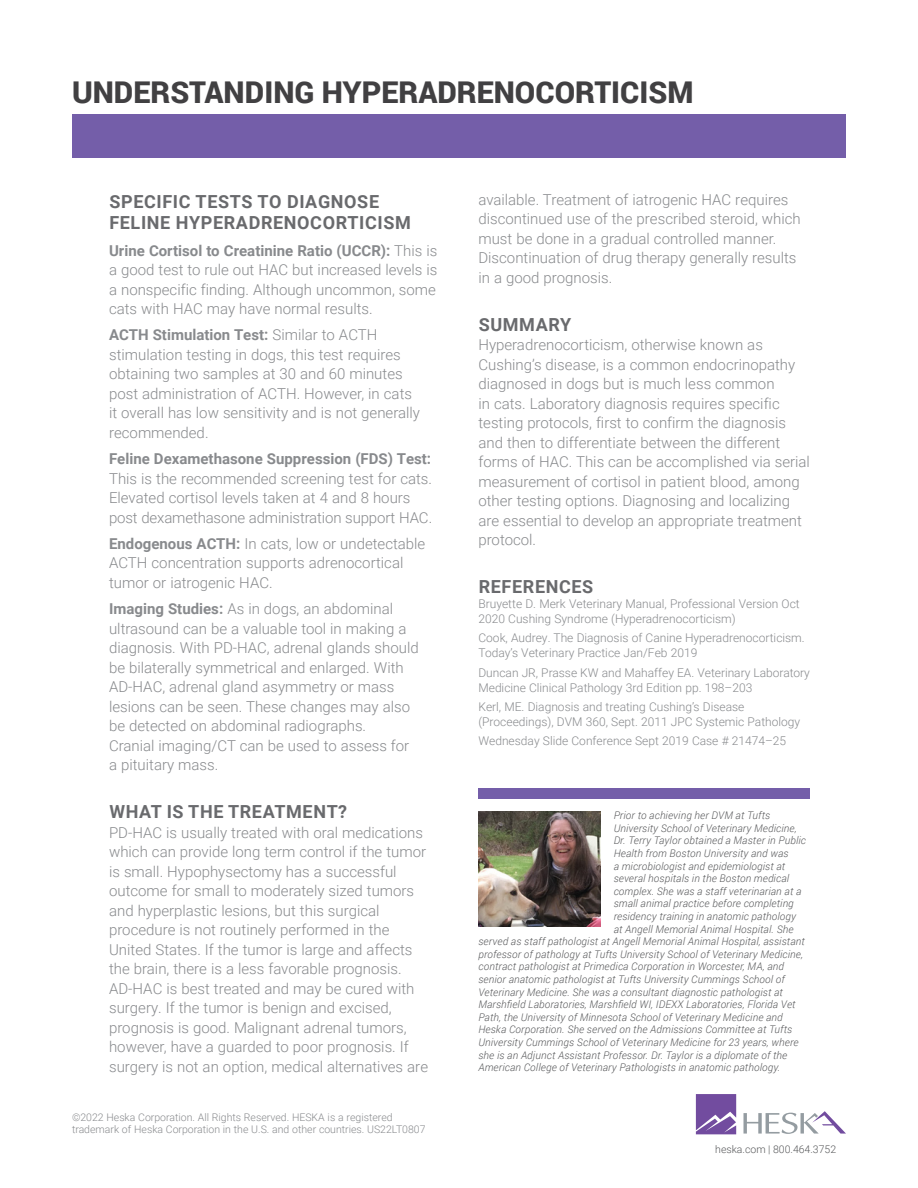
<style>
.page{position:relative;width:918px;height:1188px;background:#fff}
.page>*{position:absolute;margin:0;border:0;box-sizing:border-box;transform-origin:0 0}
.t1{font:900 30px "Roboto";color:#414042}
.t2{font:700 18px/21.6px "Roboto";letter-spacing:.035em;color:#696a6d}
.t3{font:300 15px/19.5px "Roboto";color:#888a8d}
.t4{font:700 15px "Roboto";color:#888a8d}
.t5{font:300 12px/15px "Roboto";color:#888a8d}
.t6{font:italic 300 10.5px "Roboto";letter-spacing:.015em;color:#58595b}
.t7{font:300 10.5px/12px "Roboto";color:#888a8d}
.t8{font:300 10.5px "Roboto";color:#58595b}
.s1{font-weight:700}
</style>
<div class="page">
<div style="left:478px;top:788px;width:332px;height:11px;background:#745ea9"></div>
<div style="left:72px;top:115px;width:774px;height:43px;background:#745ea9"></div>
<svg style="left:696px;top:1094px;width:150px;height:40px"></svg>
<img style="left:478px;top:811px;width:122px;height:116px">
<h1 class="t1" style="left:72px;top:72px;width:623px">UNDERSTANDING HYPERADRENOCORTICISM</h1>
<p class="t2" style="left:109px;top:190px;width:303px">SPECIFIC TESTS TO DIAGNOSE<br>FELINE HYPERADRENOCORTICISM</p>
<p class="t3" style="left:109px;top:240px;width:330px;text-align:justify"><span class="s1">Urine Cortisol to Creatinine Ratio (UCCR):</span> This is a good test to rule out HAC but increased levels is a nonspecific finding. Although uncommon, some cats with HAC may have normal results.</p>
<p class="t3" style="left:109px;top:325px;width:312px"><span class="s1">ACTH Stimulation Test:</span> Similar to ACTH stimulation testing in dogs, this test requires obtaining two samples at 30 and 60 minutes post administration of ACTH. However, in cats it overall has low sensitivity and is not generally recommended.</p>
<p class="t4" style="left:109px;top:448px;width:324px">Feline Dexamethasone Suppression (FDS) Test:</p>
<p class="t3" style="left:109px;top:468px;width:325px">This is the recommended screening test for cats.<br>Elevated cortisol levels taken at 4 and 8 hours post dexamethasone administration support HAC.</p>
<p class="t3" style="left:109px;top:533px;width:318px"><span class="s1">Endogenous ACTH:</span> In cats, low or undetectable<br>ACTH concentration supports adrenocortical tumor or iatrogenic HAC.</p>
<p class="t3" style="left:109px;top:599px;width:311px"><span class="s1">Imaging Studies:</span> As in dogs, an abdominal ultrasound can be a valuable tool in making a diagnosis. With PD-HAC, adrenal glands should be bilaterally symmetrical and enlarged. With AD-HAC, adrenal gland asymmetry or mass lesions can be seen. These changes may also be detected on abdominal radiographs.<br>Cranial imaging/CT can be used to assess for a pituitary mass.</p>
<p class="t2" style="left:109px;top:800px;width:239px">WHAT IS THE TREATMENT?</p>
<p class="t3" style="left:109px;top:822px;width:321px">PD-HAC is usually treated with oral medications which can provide long term control if the tumor is small. Hypophysectomy has a successful outcome for small to moderately sized tumors and hyperplastic lesions, but this surgical procedure is not routinely performed in the United States. If the tumor is large and affects the brain, there is a less favorable prognosis.<br>AD-HAC is best treated and may be cured with surgery. If the tumor is benign and excised, prognosis is good. Malignant adrenal tumors, however, have a guarded to poor prognosis. If surgery is not an option, medical alternatives are</p>
<p class="t7" style="left:72px;top:1111px;width:355px">©2022 Heska Corporation. All Rights Reserved. HESKA is a registered trademark of Heska Corporation in the U.S. and other countries. US22LT0807</p>
<p class="t3" style="left:478px;top:189px;width:324px">available. Treatment of iatrogenic HAC requires discontinued use of the prescribed steroid, which must be done in a gradual controlled manner.<br>Discontinuation of drug therapy generally results in a good prognosis.</p>
<p class="t2" style="left:479px;top:313px;width:94px">SUMMARY</p>
<p class="t3" style="left:478px;top:334px;width:333px">Hyperadrenocorticism, otherwise known as Cushing’s disease, is a common endocrinopathy diagnosed in dogs but is much less common<br>in cats. Laboratory diagnosis requires specific testing protocols, first to confirm the diagnosis and then to differentiate between the different forms of HAC. This can be accomplished via serial measurement of cortisol in patient blood, among other testing options. Diagnosing and localizing are essential to develop an appropriate treatment protocol.</p>
<p class="t2" style="left:479px;top:575px;width:116px">REFERENCES</p>
<p class="t5" style="left:478px;top:596px;width:323px">Bruyette D. Merk Veterinary Manual, Professional Version Oct<br>2020 Cushing Syndrome (Hyperadrenocorticism)</p>
<p class="t5" style="left:478px;top:630px;width:328px">Cook, Audrey. The Diagnosis of Canine Hyperadrenocorticism.<br>Today’s Veterinary Practice Jan/Feb 2019</p>
<p class="t5" style="left:478px;top:664px;width:333px">Duncan JR, Prasse KW and Mahaffey EA. Veterinary Laboratory<br>Medicine Clinical Pathology 3rd Edition pp. 198–203</p>
<p class="t5" style="left:478px;top:699px;width:323px">Kerl, ME. Diagnosis and treating Cushing’s Disease (Proceedings), DVM 360, Sept. 2011 JPC Systemic Pathology</p>
<p class="t5" style="left:478px;top:733px;width:309px">Wednesday Slide Conference Sept 2019 Case # 21474–25</p>
<p class="t6" style="left:614px;top:808px;width:158px">Prior to achieving her DVM at Tufts</p>
<p class="t6" style="left:614px;top:821px;width:185px">University School of Veterinary Medicine,</p>
<p class="t6" style="left:614px;top:833px;width:194px">Dr. Terry Taylor obtained a Master in Public</p>
<p class="t6" style="left:614px;top:846px;width:176px">Health from Boston University and was</p>
<p class="t6" style="left:614px;top:859px;width:173px">a microbiologist and epidemiologist at</p>
<p class="t6" style="left:614px;top:871px;width:177px">several hospitals in the Boston medical</p>
<p class="t6" style="left:614px;top:884px;width:189px">complex. She was a staff veterinarian at a</p>
<p class="t6" style="left:614px;top:896px;width:182px">small animal practice before completing</p>
<p class="t6" style="left:614px;top:909px;width:184px">residency training in anatomic pathology</p>
<p class="t6" style="left:614px;top:922px;width:181px">at Angell Memorial Animal Hospital. She</p>
<p class="t6" style="left:478px;top:934px;width:328px">served as staff pathologist at Angell Memorial Animal Hospital, assistant</p>
<p class="t6" style="left:478px;top:947px;width:326px">professor of pathology at Tufts University School of Veterinary Medicine,</p>
<p class="t6" style="left:478px;top:959px;width:307px">contract pathologist at Primedica Corporation in Worcester, MA, and</p>
<p class="t6" style="left:478px;top:972px;width:308px">senior anatomic pathologist at Tufts University Cummings School of</p>
<p class="t6" style="left:478px;top:985px;width:306px">Veterinary Medicine. She was a consultant diagnostic pathologist at</p>
<p class="t6" style="left:478px;top:997px;width:319px">Marshfield Laboratories, Marshfield WI, IDEXX Laboratories, Florida Vet</p>
<p class="t6" style="left:478px;top:1010px;width:306px">Path, the University of Minnesota School of Veterinary Medicine and</p>
<p class="t6" style="left:478px;top:1022px;width:315px">Heska Corporation. She served on the Admissions Committee at Tufts</p>
<p class="t6" style="left:478px;top:1035px;width:322px">University Cummings School of Veterinary Medicine for 23 years, where</p>
<p class="t6" style="left:478px;top:1048px;width:310px">she is an Adjunct Assistant Professor. Dr. Taylor is a diplomate of the</p>
<p class="t6" style="left:478px;top:1060px;width:303px">American College of Veterinary Pathologists in anatomic pathology.</p>
<p class="t8" style="left:715px;top:1142px;width:122px">heska.com | 800.464.3752</p>
</div>
